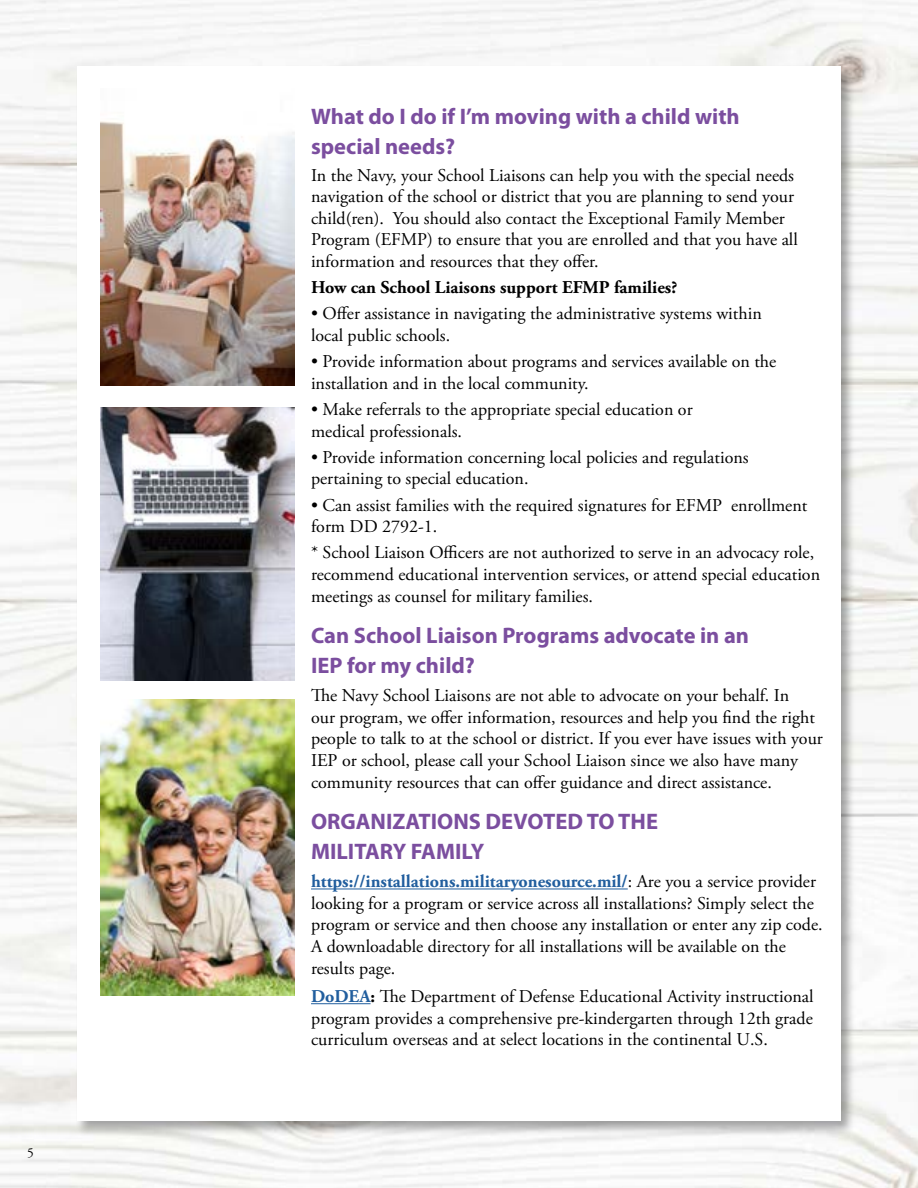
<style>
.page{position:relative;width:918px;height:1188px;background:#fff}
.page>*{position:absolute;margin:0;border:0;box-sizing:border-box;transform-origin:0 0}
.t1{font:700 22.5px/30px "Myriad Pro";color:#7b4e9f}
.t2{font:18px/21.6px "Adobe Garamond Pro";color:#000}
.t3{font:700 18px "Adobe Garamond Pro";color:#000}
.t4{font:13.5px "Adobe Garamond Pro";color:#000}
.s1{font-weight:700;color:#215e9e}
.s2{font-weight:700}
</style>
<div class="page">
<div style="left:76px;top:65px;width:780px;height:1071px;background:#000;opacity:.35"></div>
<div style="left:77px;top:67px;width:764px;height:1054px;background:#fff"></div>
<img style="left:100px;top:121px;width:195px;height:264px">
<img style="left:100px;top:407px;width:195px;height:273px">
<img style="left:100px;top:699px;width:195px;height:297px">
<hr style="left:311px;top:889px;width:317px;height:1px;background:#215e9e">
<hr style="left:311px;top:1003px;width:60px;height:1px;background:#215e9e">
<p class="t4" style="left:27px;top:1145px;width:8px">5</p>
<p class="t1" style="left:311px;top:101px;width:430px">What do I do if I’m moving with a child with special needs?</p>
<p class="t2" style="left:311px;top:165px;width:488px">In the Navy, your School Liaisons can help you with the special needs navigation of the school or district that you are planning to send your child(ren). You should also contact the Exceptional Family Member Program (EFMP) to ensure that you are enrolled and that you have all information and resources that they offer.</p>
<p class="t3" style="left:311px;top:277px;width:368px">How can School Liaisons support EFMP families?</p>
<p class="t2" style="left:311px;top:304px;width:452px">• Offer assistance in navigating the administrative systems within local public schools.</p>
<p class="t2" style="left:311px;top:351px;width:467px">• Provide information about programs and services available on the installation and in the local community.</p>
<p class="t2" style="left:311px;top:399px;width:383px">• Make referrals to the appropriate special education or medical professionals.</p>
<p class="t2" style="left:311px;top:447px;width:439px">• Provide information concerning local policies and regulations pertaining to special education.</p>
<p class="t2" style="left:311px;top:495px;width:498px">• Can assist families with the required signatures for EFMP enrollment form DD 2792-1.</p>
<p class="t2" style="left:311px;top:543px;width:511px">* School Liaison Officers are not authorized to serve in an advocacy role, recommend educational intervention services, or attend special education meetings as counsel for military families.</p>
<p class="t1" style="left:311px;top:620px;width:440px">Can School Liaison Programs advocate in an<br>IEP for my child?</p>
<p class="t2" style="left:311px;top:685px;width:513px">The Navy School Liaisons are not able to advocate on your behalf. In<br>our program, we offer information, resources and help you find the right people to talk to at the school or district. If you ever have issues with your IEP or school, please call your School Liaison since we also have many community resources that can offer guidance and direct assistance.</p>
<p class="t1" style="left:311px;top:806px;width:349px">ORGANIZATIONS DEVOTED TO THE<br>MILITARY FAMILY</p>
<p class="t2" style="left:311px;top:871px;width:513px"><span class="s1">https://installations.militaryonesource.mil/</span>: Are you a service provider looking for a program or service across all installations? Simply select the program or service and then choose any installation or enter any zip code.<br>A downloadable directory for all installations will be available on the results page.</p>
<p class="t2" style="left:311px;top:986px;width:504px;text-align:justify"><span class="s1">DoDEA</span><span class="s2">:</span> The Department of Defense Educational Activity instructional program provides a comprehensive pre-kindergarten through 12th grade curriculum overseas and at select locations in the continental U.S.</p>
</div>
